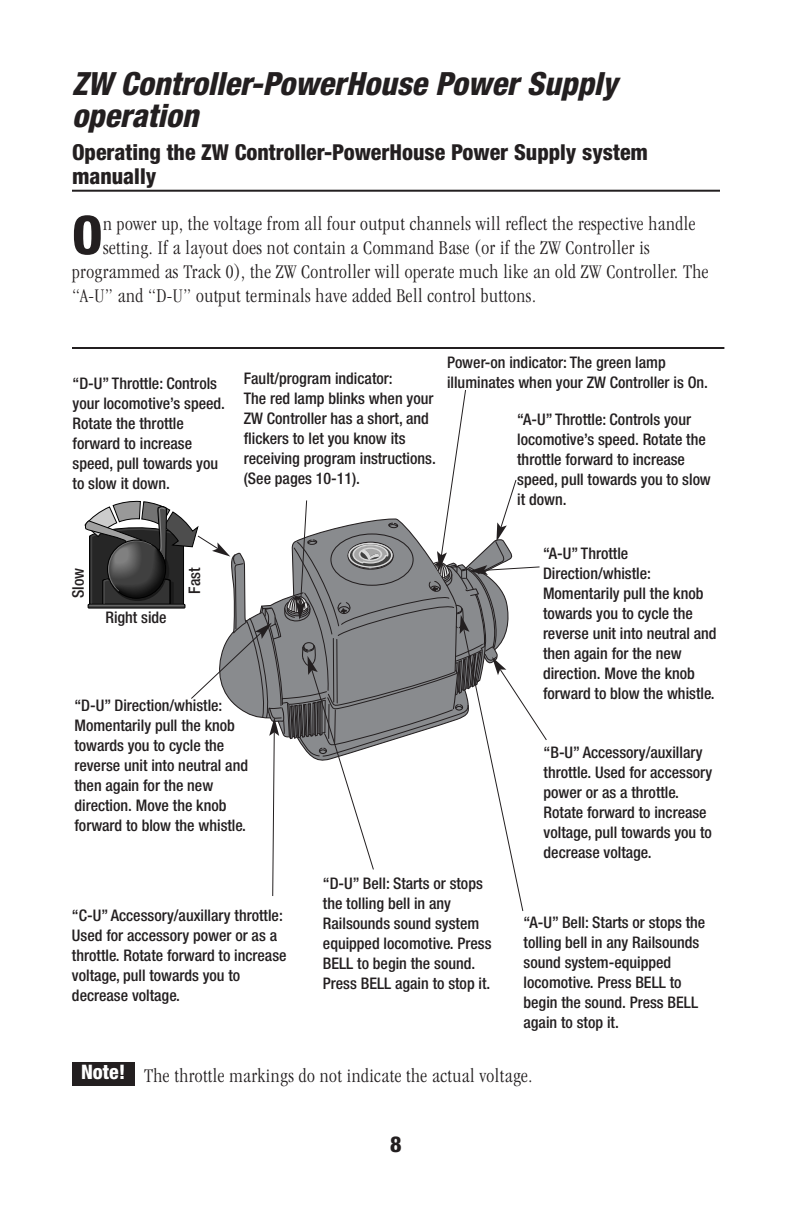
<style>
.page{position:relative;width:792px;height:1224px;background:#fff}
.page>*{position:absolute;margin:0;border:0;box-sizing:border-box;transform-origin:0 0}
.t1{font:800 condensed 53.4px "Helvetica Neue";color:#231f20}
.t2{font:italic 800 condensed 32px/32px "Helvetica Neue";color:#231f20}
.t3{font:800 condensed 22px/24px "Helvetica Neue";color:#231f20}
.t4{font:300 condensed 20px "Garamond";letter-spacing:.025em;color:#231f20}
.t5{font:500 condensed 16px/20px "Helvetica Neue";color:#231f20}
.s1{font-family:"Helvetica Neue";font-weight:800;color:#fff}
</style>
<div class="page">
<svg style="left:84px;top:390px;width:463px;height:521px"></svg>
<hr style="left:72px;top:190px;width:648px;height:2px;background:#231f20">
<hr style="left:72px;top:347px;width:652px;height:2px;background:#231f20">
<div style="left:72px;top:1062px;width:63px;height:24px;background:#231f20"></div>
<h2 class="t2" style="left:72px;top:70px;width:547px">ZW Controller-PowerHouse Power Supply operation</h2>
<h3 class="t3" style="left:72px;top:142px;width:578px">Operating the ZW Controller-PowerHouse Power Supply system manually</h3>
<h1 class="t1" style="left:72px;top:216px;width:32px">O</h1>
<p class="t4" style="left:103px;top:216px;width:594px">n power up, the voltage from all four output channels will reflect the respective handle</p>
<p class="t4" style="left:103px;top:240px;width:548px">setting. If a layout does not contain a Command Base (or if the ZW Controller is</p>
<p class="t4" style="left:72px;top:264px;width:638px">programmed as Track 0), the ZW Controller will operate much like an old ZW Controller. The</p>
<p class="t4" style="left:72px;top:288px;width:465px">“A-U” and “D-U” output terminals have added Bell control buttons.</p>
<p class="t5" style="left:73px;top:375px;width:154px">“D-U” Throttle: Controls your locomotive’s speed.<br>Rotate the throttle forward to increase speed, pull towards you to slow it down.</p>
<p class="t5" style="left:244px;top:370px;width:194px">Fault/program indicator:<br>The red lamp blinks when your<br>ZW Controller has a short, and flickers to let you know its receiving program instructions. (See pages 10-11).</p>
<p class="t5" style="left:447px;top:354px;width:263px">Power-on indicator: The green lamp illuminates when your ZW Controller is On.</p>
<p class="t5" style="left:517px;top:411px;width:195px">“A-U” Throttle: Controls your locomotive’s speed. Rotate the throttle forward to increase speed, pull towards you to slow it down.</p>
<p class="t5" style="left:69px;top:598px;width:32px;rotate:-90deg">Slow</p>
<p class="t5" style="left:105px;top:609px;width:63px">Right side</p>
<p class="t5" style="left:186px;top:594px;width:28px;rotate:-90deg">Fast</p>
<p class="t5" style="left:74px;top:697px;width:175px">“D-U” Direction/whistle:<br>Momentarily pull the knob towards you to cycle the reverse unit into neutral and then again for the new direction. Move the knob forward to blow the whistle.</p>
<p class="t5" style="left:543px;top:545px;width:175px">“A-U” Throttle<br>Direction/whistle:<br>Momentarily pull the knob towards you to cycle the reverse unit into neutral and then again for the new direction. Move the knob forward to blow the whistle.</p>
<p class="t5" style="left:544px;top:744px;width:170px">“B-U” Accessory/auxillary throttle. Used for accessory power or as a throttle.<br>Rotate forward to increase voltage, pull towards you to decrease voltage.</p>
<p class="t5" style="left:72px;top:906px;width:216px">“C-U” Accessory/auxillary throttle:<br>Used for accessory power or as a throttle. Rotate forward to increase voltage, pull towards you to decrease voltage.</p>
<p class="t5" style="left:323px;top:875px;width:170px">“D-U” Bell: Starts or stops the tolling bell in any<br>Railsounds sound system equipped locomotive. Press<br>BELL to begin the sound.<br>Press BELL again to stop it.</p>
<p class="t5" style="left:524px;top:913px;width:183px">“A-U” Bell: Starts or stops the tolling bell in any Railsounds sound system-equipped locomotive. Press BELL to begin the sound. Press BELL again to stop it.</p>
<p class="t4" style="left:81px;top:1068px;width:453px"><span class="s1">Note!</span> The throttle markings do not indicate the actual voltage.</p>
<h3 class="t3" style="left:390px;top:1134px;width:13px">8</h3>
</div>
